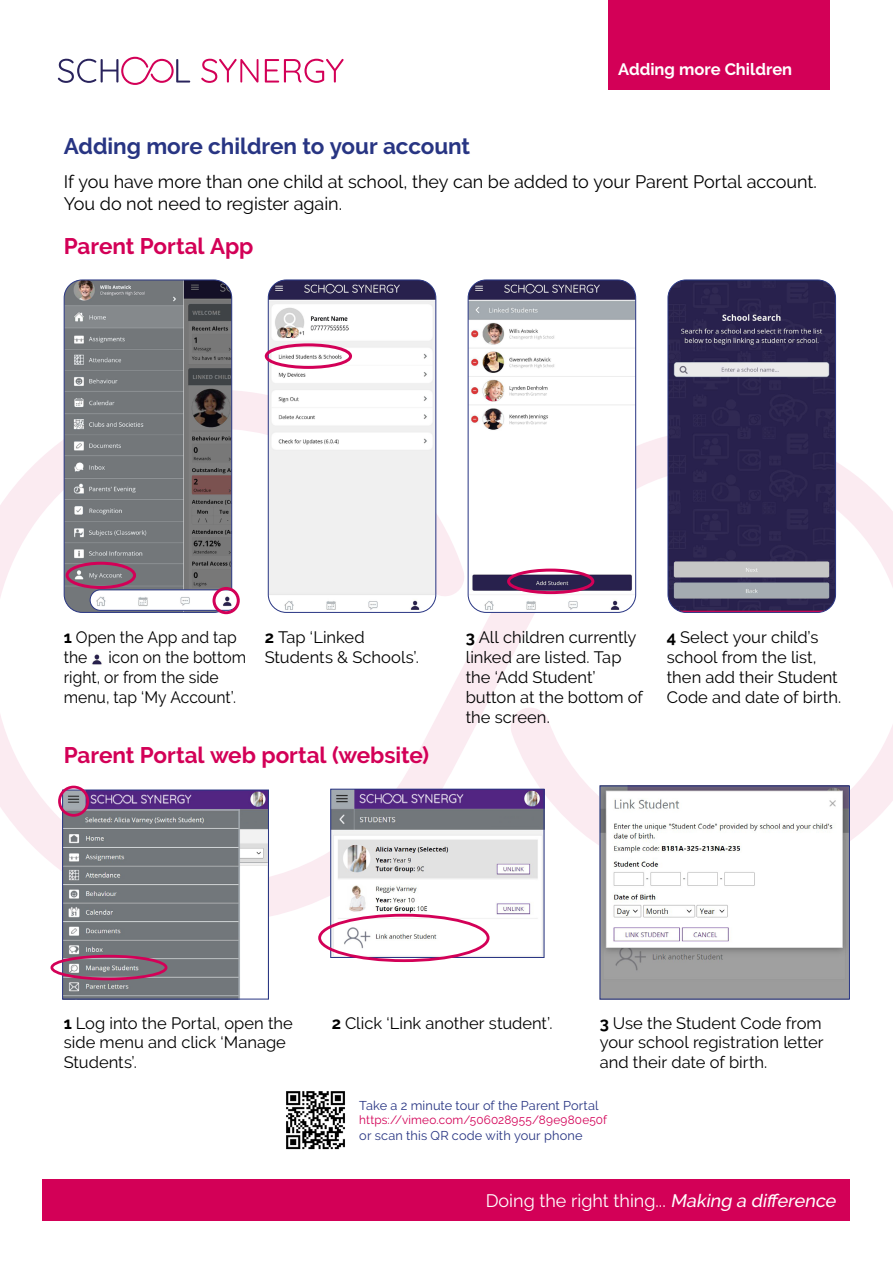
<style>
.page{position:relative;width:893px;height:1263px;background:#fff}
.page>*{position:absolute;margin:0;border:0;box-sizing:border-box;transform-origin:0 0}
.t1{font:700 22.5px "Raleway";letter-spacing:-.005em;color:#d30057}
.t2{font:700 22.5px "Raleway";letter-spacing:-.005em;color:#283583}
.t3{font:18px/21.6px "Raleway";letter-spacing:-.005em;color:#000}
.t4{font:18px "Raleway";color:#fff}
.t5{font:16.5px/19.8px "Raleway";color:#000}
.t6{font:16.5px/19.8px "Raleway";color:#000;scale:.95 1}
.t7{font:700 16.5px "Raleway";color:#fff}
.t8{font:12.75px "Raleway";letter-spacing:.01em;color:#283583}
.t9{font:12px "Raleway";letter-spacing:.015em;color:#d30057}
.s1{font-weight:700}
.s2{font-weight:500;font-style:italic}
</style>
<div class="page">
<svg style="left:201px;top:59px;width:57px;height:24px"></svg>
<svg style="left:265px;top:59px;width:79px;height:24px"></svg>
<svg style="left:58px;top:57px;width:132px;height:28px"></svg>
<div style="left:43px;top:1179px;width:807px;height:41px;background:#d30057"></div>
<svg style="left:0;top:390px;width:893px;height:532px"></svg>
<img style="left:602px;top:788px;width:246px;height:209px">
<div style="left:600px;top:786px;width:250px;height:213px;border:1px solid #283583"></div>
<img style="left:64px;top:792px;width:203px;height:205px">
<div style="left:62px;top:790px;width:207px;height:209px;border:1px solid #283583"></div>
<div style="left:51px;top:955px;width:116px;height:25px;border:3px solid #d30057;border-radius:50%"></div>
<div style="left:58px;top:786px;width:31px;height:31px;border:3px solid #d30057;border-radius:50%"></div>
<img style="left:332px;top:791px;width:210px;height:165px">
<div style="left:330px;top:789px;width:214px;height:169px;border:1px solid #283583"></div>
<div style="left:318px;top:914px;width:171px;height:48px;border:3px solid #d30057;border-radius:50%"></div>
<div style="left:608px;top:0;width:221px;height:89px;background:#d30057"></div>
<img style="left:64px;top:280px;width:168px;height:332px">
<div style="left:64px;top:280px;width:168px;height:333px;border:1px solid #283583;border-radius:18px"></div>
<img style="left:268px;top:280px;width:168px;height:332px">
<div style="left:268px;top:280px;width:168px;height:333px;border:1px solid #283583;border-radius:18px"></div>
<img style="left:468px;top:280px;width:168px;height:332px">
<div style="left:468px;top:280px;width:168px;height:333px;border:1px solid #283583;border-radius:18px"></div>
<img style="left:87px;top:651px;width:17px;height:18px;border-radius:9px">
<img style="left:668px;top:280px;width:167px;height:332px">
<div style="left:668px;top:280px;width:168px;height:333px;border:1px solid #283583;border-radius:18px"></div>
<img style="left:90px;top:590px;width:148px;height:20px;border-radius:10px">
<div style="left:90px;top:589px;width:149px;height:22px;border:1px solid #283583;border-radius:10px"></div>
<div style="left:213px;top:587px;width:27px;height:27px;border:3px solid #d30057;border-radius:50%"></div>
<div style="left:66px;top:562px;width:70px;height:27px;border:3px solid #d30057;border-radius:50%"></div>
<div style="left:265px;top:343px;width:87px;height:26px;border:3px solid #d30057;border-radius:50%"></div>
<div style="left:507px;top:569px;width:87px;height:25px;border:3px solid #d30057;border-radius:50%"></div>
<img style="left:286px;top:1091px;width:59px;height:59px">
<p class="t7" style="left:618px;top:60px;width:176px">Adding more Children</p>
<h1 class="t2" style="left:64px;top:133px;width:408px">Adding more children to your account</h1>
<p class="t3" style="left:64px;top:171px;width:755px">If you have more than one child at school, they can be added to your Parent Portal account.<br>You do not need to register again.</p>
<h1 class="t1" style="left:64px;top:233px;width:191px">Parent Portal App</h1>
<p class="t6" style="left:64px;top:628px;width:184px"><span class="s1">1</span> Open the App and tap the</p>
<p class="t5" style="left:265px;top:628px;width:156px"><span class="s1">2</span> Tap ‘Linked<br>Students &amp; Schools’.</p>
<p class="t5" style="left:466px;top:628px;width:179px"><span class="s1">3</span> All children currently linked are listed. Tap the ‘Add Student’ button at the bottom of the screen.</p>
<p class="t5" style="left:667px;top:628px;width:176px"><span class="s1">4</span> Select your child’s school from the list, then add their Student<br>Code and date of birth.</p>
<h1 class="t1" style="left:64px;top:742px;width:367px">Parent Portal web portal (website)</h1>
<p class="t6" style="left:64px;top:647px;width:193px;text-indent:45px">icon on the bottom right, or from the side menu, tap ‘My Account’.</p>
<p class="t5" style="left:64px;top:1013px;width:231px"><span class="s1">1</span> Log into the Portal, open the side menu and click ‘Manage<br>Students’.</p>
<p class="t5" style="left:332px;top:1013px;width:222px"><span class="s1">2</span> Click ‘Link another student’.</p>
<p class="t5" style="left:600px;top:1013px;width:225px;text-align:justify"><span class="s1">3</span> Use the Student Code from your school registration letter and their date of birth.</p>
<p class="t8" style="left:359px;top:1098px;width:241px">Take a 2 minute tour of the Parent Portal</p>
<p class="t9" style="left:359px;top:1113px;width:249px">https://vimeo.com/506028955/89e980e50f</p>
<p class="t8" style="left:359px;top:1128px;width:225px">or scan this QR code with your phone</p>
<p class="t4" style="left:486px;top:1190px;width:355px">Doing the right thing... <span class="s2">Making a difference</span></p>
</div>
